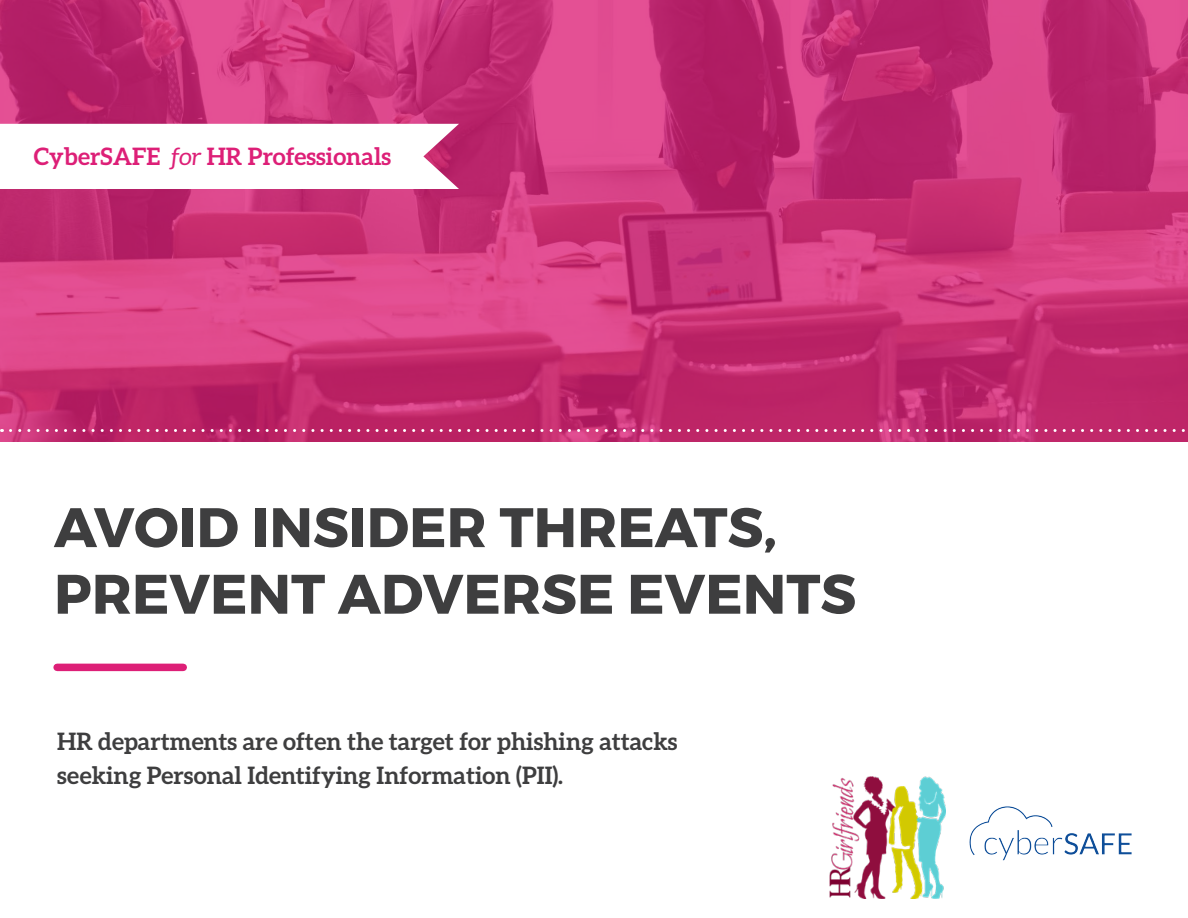
<style>
.page{position:relative;width:1188px;height:918px;background:#fff}
.page>*{position:absolute;margin:0;border:0;box-sizing:border-box;transform-origin:0 0}
.Style_de_paragraphe{font:700 55.5px/66.6px "Montserrat";color:#3e3e3f}
.Style_de_paragraphe-2{font:700 24px/34.5px "Aleo";color:#3e3e3f}
.Style_de_paragraphe-3{font:700 24px "Aleo";color:#dd1f77}
.s1{font-weight:400;font-style:italic}
</style>
<div class="page">
<img style="left:0;top:0;width:1188px;height:442px">
<div style="left:57px;top:664px;width:126px;height:7px;background:#dd1f77"></div>
<img style="left:969px;top:806px;width:163px;height:55px">
<svg style="left:0;top:124px;width:459px;height:65px"></svg>
<svg style="left:11px;top:429px;width:1177px;height:3px;background:#cf5c8f"></svg>
<img style="left:830px;top:776px;width:115px;height:122px">
<p class="Style_de_paragraphe-3" style="left:34px;top:143px;width:359px">CyberSAFE <span class="s1">for</span> HR Professionals</p>
<p class="Style_de_paragraphe" style="left:54px;top:495px;width:804px">AVOID INSIDER THREATS,<br>PREVENT ADVERSE EVENTS</p>
<p class="Style_de_paragraphe-2" style="left:57px;top:724px;width:622px">HR departments are often the target for phishing attacks seeking Personal Identifying Information (PII).</p>
</div>
